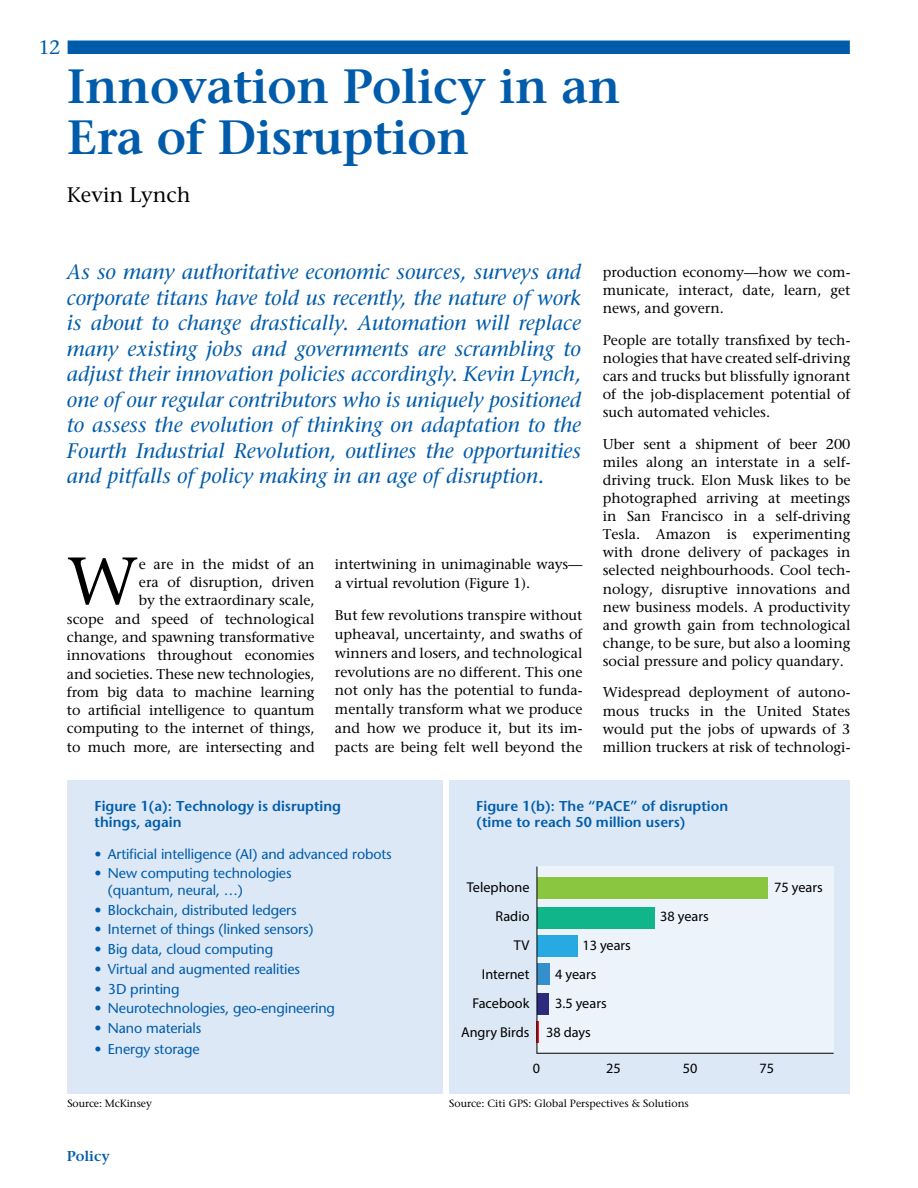
<style>
.page{position:relative;width:918px;height:1188px;background:#fff}
.page>*{position:absolute;margin:0;border:0;box-sizing:border-box;transform-origin:0 0}
.t1{font:67.5px "Stone Serif";color:#000}
.t2{font:600 48px/51px "Stone Serif";letter-spacing:-.01em;color:#005cab}
.t3{font:italic 21px/25.5px "Stone Serif";color:#005cab;text-align:justify}
.t4{font:21px "Stone Serif";color:#000}
.t5{font:19.5px "Stone Serif";color:#005cab}
.t6{font:14.25px/18.1px "Stone Serif";color:#000;text-align:justify}
.t7{font:14.25px/16.5px "Stone Sans";letter-spacing:-.01em;color:#005cab}
.t8{font:600 14.25px/16.5px "Stone Sans";color:#005cab}
.t9{font:14.25px/29px "Myriad Pro";color:#000;text-align:right}
.t10{font:600 14.25px "Stone Serif";color:#005cab}
.t11{font:10.5px "Stone Serif";color:#000}
</style>
<div class="page">
<div style="left:68px;top:41px;width:782px;height:13px;background:#005cab"></div>
<div style="left:68px;top:780px;width:375px;height:314px;background:#dce8f6"></div>
<div style="left:449px;top:780px;width:401px;height:314px;background:#dce8f6"></div>
<div style="left:537px;top:867px;width:297px;height:186px;background:#edf3fa"></div>
<div style="left:537px;top:877px;width:231px;height:22px;background:#8ac63f"></div>
<div style="left:537px;top:935px;width:41px;height:22px;background:#27aae1"></div>
<div style="left:537px;top:907px;width:118px;height:21px;background:#10b689"></div>
<div style="left:537px;top:963px;width:13px;height:22px;background:#358fcd"></div>
<div style="left:537px;top:993px;width:12px;height:22px;background:#2c2b7d"></div>
<hr style="left:537px;top:1021px;width:2px;height:22px;background:#ed1d24">
<hr style="left:537px;top:867px;width:1px;height:187px;background:#010101">
<hr style="left:537px;top:1053px;width:297px;height:1px;background:#010101">
<h3 class="t5" style="left:39px;top:36px;width:23px">12</h3>
<h2 class="t2" style="left:67px;top:61px;width:555px">Innovation Policy in an<br>Era of Disruption</h2>
<h3 class="t4" style="left:67px;top:183px;width:125px">Kevin Lynch</h3>
<p class="t3" style="left:67px;top:260px;width:516px">As so many authoritative economic sources, surveys and corporate titans have told us recently, the nature of work is about to change drastically. Automation will replace many existing jobs and governments are scrambling to adjust their innovation policies accordingly. Kevin Lynch, one of our regular contributors who is uniquely positioned to assess the evolution of thinking on adaptation to the Fourth Industrial Revolution, outlines the opportunities and pitfalls of policy making in an age of disruption.</p>
<h1 class="t1" style="left:67px;top:541px;width:73px">W</h1>
<p class="t6" style="left:67px;top:555px;width:249px;text-align:right">e are in the midst of an<br>era of disruption, driven<br>by the extraordinary scale,<br>scope and speed of technological change, and spawning transformative innovations throughout economies and societies. These new technologies, from big data to machine learning to artificial intelligence to quantum computing to the internet of things, to much more, are intersecting and</p>
<p class="t6" style="left:335px;top:555px;width:249px;line-height:18.8px">intertwining in unimaginable ways— a virtual revolution (Figure 1).</p>
<p class="t6" style="left:335px;top:606px;width:249px;line-height:18.8px">But few revolutions transpire without upheaval, uncertainty, and swaths of winners and losers, and technological revolutions are no different. This one not only has the potential to funda&shy;mentally transform what we produce and how we produce it, but its im&shy;pacts are being felt well beyond the</p>
<p class="t6" style="left:603px;top:263px;width:249px">production economy—how we com&shy;municate, interact, date, learn, get news, and govern.</p>
<p class="t6" style="left:603px;top:331px;width:249px">People are totally transfixed by tech&shy;nologies that have created self-driving cars and trucks but blissfully ignorant of the job-displacement potential of such automated vehicles.</p>
<p class="t6" style="left:603px;top:435px;width:249px">Uber sent a shipment of beer 200 miles along an interstate in a self&shy;driving truck. Elon Musk likes to be photographed arriving at meetings in San Francisco in a self-driving Tesla. Amazon is experimenting with drone delivery of packages in selected neighbourhoods. Cool tech&shy;nology, disruptive innovations and new business models. A productivity and growth gain from technological change, to be sure, but also a looming social pressure and policy quandary.</p>
<p class="t6" style="left:603px;top:683px;width:249px">Widespread deployment of autono&shy;mous trucks in the United States would put the jobs of upwards of 3 million truckers at risk of technologi-</p>
<p class="t8" style="left:94px;top:797px;width:248px">Figure 1(a): Technology is disrupting things, again</p>
<p class="t7" style="left:94px;top:846px;width:299px">• Artificial intelligence (AI) and advanced robots</p>
<p class="t7" style="left:108px;top:865px;width:185px;text-indent:-13px">• New computing technologies (quantum, neural, …)</p>
<p class="t7" style="left:95px;top:901px;width:204px">• Blockchain, distributed ledgers</p>
<p class="t7" style="left:95px;top:921px;width:221px">• Internet of things (linked sensors)</p>
<p class="t7" style="left:95px;top:941px;width:180px">• Big data, cloud computing</p>
<p class="t7" style="left:95px;top:961px;width:207px">• Virtual and augmented realities</p>
<p class="t7" style="left:95px;top:980px;width:87px">• 3D printing</p>
<p class="t7" style="left:95px;top:1000px;width:242px">• Neurotechnologies, geo-engineering</p>
<p class="t7" style="left:95px;top:1020px;width:108px">• Nano materials</p>
<p class="t7" style="left:95px;top:1041px;width:107px">• Energy storage</p>
<p class="t8" style="left:476px;top:797px;width:253px">Figure 1(b): The “PACE” of disruption (time to reach 50 million users)</p>
<p class="t9" style="left:461px;top:873px;width:70px">Telephone<br>Radio<br>TV<br>Internet<br>Facebook<br>Angry Birds</p>
<p class="t9" style="left:582px;top:931px;width:50px">13 years</p>
<p class="t9" style="left:555px;top:960px;width:43px">4 years</p>
<p class="t9" style="left:555px;top:989px;width:53px">3.5 years</p>
<p class="t9" style="left:546px;top:1018px;width:46px">38 days</p>
<p class="t9" style="left:660px;top:902px;width:50px">38 years</p>
<p class="t9" style="left:774px;top:873px;width:50px">75 years</p>
<p class="t9" style="left:533px;top:1054px;width:9px">0</p>
<p class="t9" style="left:606px;top:1054px;width:16px">25</p>
<p class="t9" style="left:683px;top:1054px;width:16px">50</p>
<p class="t9" style="left:759px;top:1054px;width:16px">75</p>
<p class="t11" style="left:68px;top:1097px;width:86px">Source: McKinsey</p>
<p class="t11" style="left:449px;top:1097px;width:241px">Source: Citi GPS: Global Perspectives &amp; Solutions</p>
<p class="t10" style="left:67px;top:1148px;width:45px">Policy</p>
</div>
